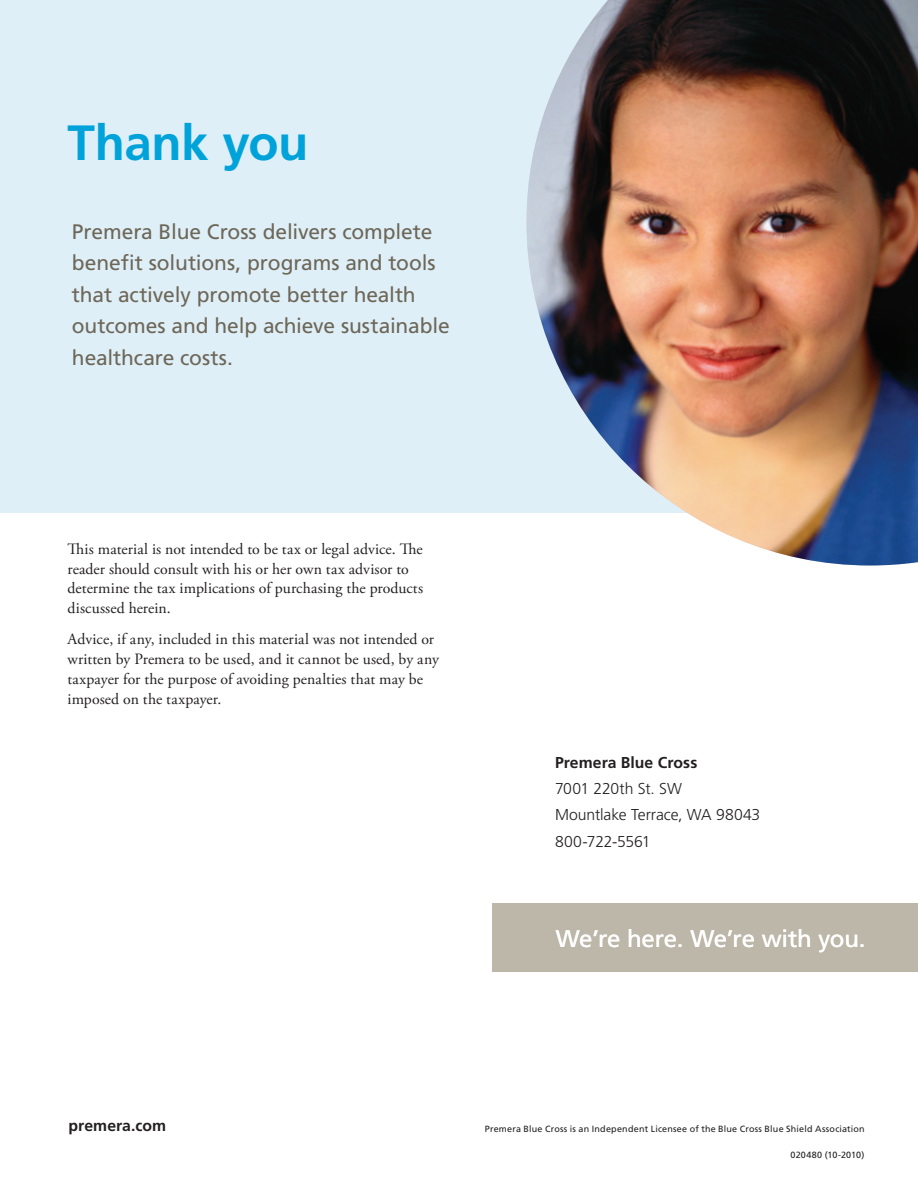
<style>
.page{position:relative;width:918px;height:1188px;background:#fff}
.page>*{position:absolute;margin:0;border:0;box-sizing:border-box;transform-origin:0 0}
.t1{font:700 49.5px "Frutiger LT Std";letter-spacing:-.01em;color:#00a3d9}
.Body{font:24px "Frutiger LT Std";letter-spacing:-.01em;color:#fff}
.subhead_intro{font:21px/31.5px "Frutiger LT Std";letter-spacing:-.005em;color:#6d6758}
.Body-2{font:15.75px/19.8px "Adobe Garamond Pro";letter-spacing:.005em;color:#231f20}
.t2{font:300 15.75px "Frutiger LT Std";letter-spacing:-.01em;color:#231f20}
.t3{font:700 15.75px "Frutiger LT Std";letter-spacing:.005em;color:#231f20}
.t4{font:9px "Frutiger LT Std";letter-spacing:.025em;color:#231f20}
</style>
<div class="page">
<div style="left:493px;top:903px;width:425px;height:69px;background:#bcb7a8"></div>
<div style="left:0;top:0;width:918px;height:513px;background:#dfeff8"></div>
<img style="left:526px;top:0;width:392px;height:566px">
<p class="t1" style="left:68px;top:114px;width:242px">Thank you</p>
<p class="subhead_intro" style="left:72px;top:216px;width:379px">Premera Blue Cross delivers complete benefit solutions, programs and tools that actively promote better health outcomes and help achieve sustainable healthcare costs.</p>
<p class="Body-2" style="left:68px;top:539px;width:357px">This material is not intended to be tax or legal advice. The reader should consult with his or her own tax advisor to determine the tax implications of purchasing the products discussed herein.</p>
<p class="Body-2" style="left:68px;top:630px;width:373px">Advice, if any, included in this material was not intended or written by Premera to be used, and it cannot be used, by any taxpayer for the purpose of avoiding penalties that may be imposed on the taxpayer.</p>
<p class="t3" style="left:555px;top:753px;width:144px">Premera Blue Cross</p>
<p class="t2" style="left:555px;top:780px;width:129px">7001 220th St. SW</p>
<p class="t2" style="left:555px;top:806px;width:207px">Mountlake Terrace, WA 98043</p>
<p class="t2" style="left:555px;top:832px;width:97px">800-722-5561</p>
<p class="Body" style="left:556px;top:925px;width:311px">We’re here. We’re with you.</p>
<p class="t3" style="left:69px;top:1116px;width:99px">premera.com</p>
<p class="t4" style="left:485px;top:1124px;width:381px">Premera Blue Cross is an Independent Licensee of the Blue Cross Blue Shield Association</p>
<p class="t4" style="left:791px;top:1149px;width:75px">020480 (10-2010)</p>
</div>
